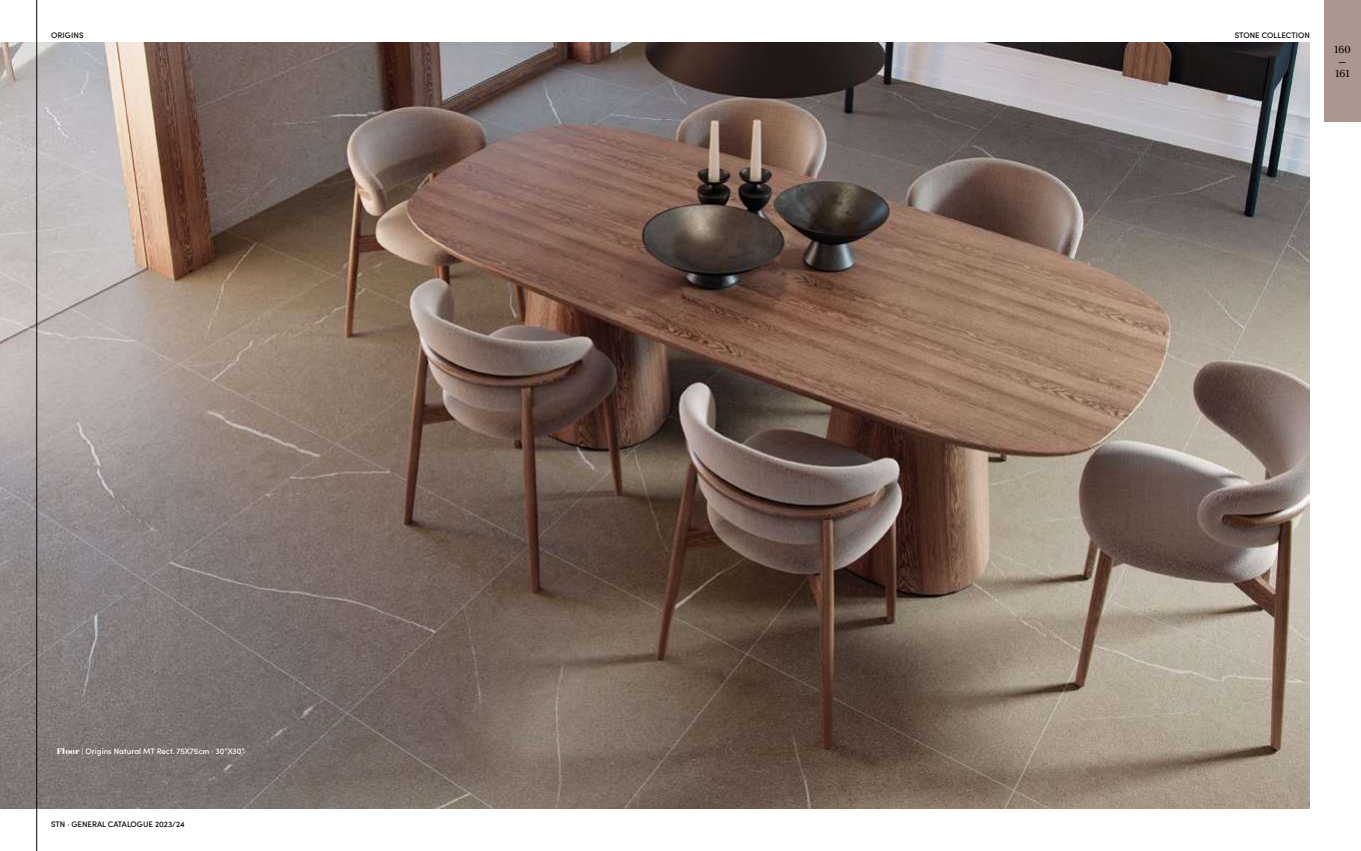
<style>
.page{position:relative;width:1361px;height:851px;background:#fff}
.page>*{position:absolute;margin:0;border:0;box-sizing:border-box;transform-origin:0 0}
.t1{font:10px "Temeraire";color:#000}
.t2{font:10px "Sofia Pro";color:#000}
.t3{font:500 8px "Sofia Pro";color:#000}
.t4{font:500 8px "Sofia Pro";color:#fff}
.s1{font-family:"Temeraire Display";font-weight:900}
</style>
<div class="page">
<img style="left:0;top:43px;width:1310px;height:765px">
<div style="left:1324px;top:0;width:37px;height:122px;background:#ab978f"></div>
<hr style="left:37px;top:0;width:1px;height:850px;background:#000">
<p class="t3" style="left:51px;top:30px;width:34px">ORIGINS</p>
<p class="t4" style="left:57px;top:744px;width:189px"><span class="s1">Floor</span> | Origins Natural MT Rect. 75X75cm · 30”X30”</p>
<p class="t3" style="left:51px;top:817px;width:135px">STN · GENERAL CATALOGUE 2023/24</p>
<p class="t3" style="left:1234px;top:30px;width:77px">STONE COLLECTION</p>
<p class="t1" style="left:1334px;top:42px;width:18px">160</p>
<p class="t2" style="left:1338px;top:54px;width:9px">—</p>
<p class="t1" style="left:1335px;top:66px;width:16px">161</p>
</div>
